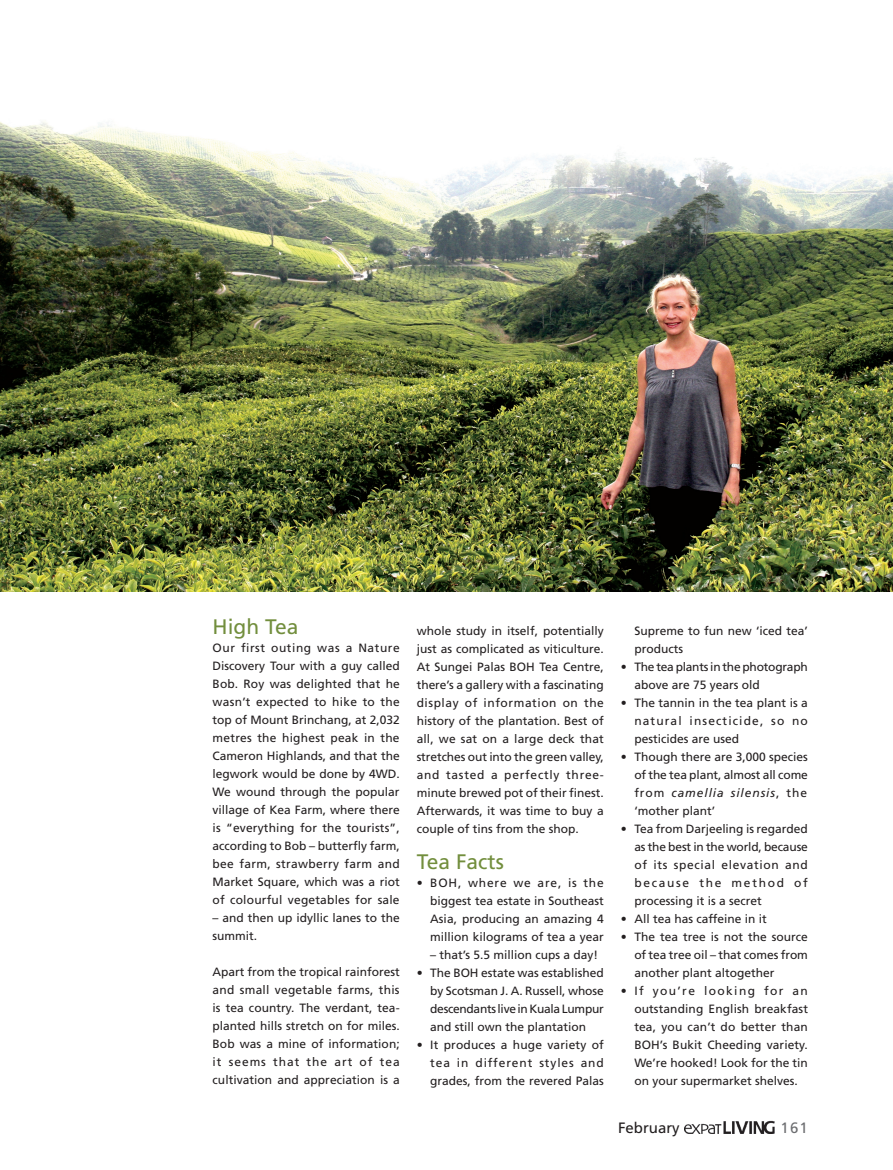
<style>
.page{position:relative;width:893px;height:1170px;background:#fff}
.page>*{position:absolute;margin:0;border:0;box-sizing:border-box;transform-origin:0 0}
.t1{font:21px "Frutiger";color:#728e3d}
.t2{font:15px "Frutiger";color:#231f20}
.t3{font:15px "Frutiger";color:#6c6d70}
.t4{font:12px/18px "Frutiger";color:#231f20;text-align:justify}
.t5{font:12px/18px "Frutiger";letter-spacing:-.02em;color:#231f20}
.s1{font-style:italic}
</style>
<div class="page">
<img style="left:685px;top:1120px;width:89px;height:13px">
<img style="left:0;top:122px;width:893px;height:469px">
<h1 class="t1" style="left:213px;top:614px;width:87px">High Tea</h1>
<p class="t4" style="left:213px;top:638px;width:189px">Our first outing was a Nature Discovery Tour with a guy called Bob. Roy was delighted that he wasn’t expected to hike to the top of Mount Brinchang, at 2,032 metres the highest peak in the Cameron Highlands, and that the legwork would be done by 4WD.<br>We wound through the popular village of Kea Farm, where there is “everything for the tourists”, according to Bob – butterfly farm, bee farm, strawberry farm and Market Square, which was a riot of colourful vegetables for sale</p>
<p class="t4" style="left:213px;top:908px;width:189px">– and then up idyllic lanes to the summit.</p>
<p class="t4" style="left:213px;top:962px;width:189px">Apart from the tropical rainforest and small vegetable farms, this is tea country. The verdant, tea&shy;planted hills stretch on for miles.<br>Bob was a mine of information; it seems that the art of tea cultivation and appreciation is a</p>
<p class="t4" style="left:417px;top:621px;width:189px">whole study in itself, potentially just as complicated as viticulture.<br>At Sungei Palas BOH Tea Centre, there’s a gallery with a fascinating display of information on the history of the plantation. Best of all, we sat on a large deck that stretches out into the green valley, and tasted a perfectly three&shy;minute brewed pot of their finest.<br>Afterwards, it was time to buy a couple of tins from the shop.</p>
<h1 class="t1" style="left:417px;top:849px;width:89px">Tea Facts</h1>
<p class="t4" style="left:417px;top:873px;width:189px;text-align:right">• BOH, where we are, is the biggest tea estate in Southeast<br>Asia, producing an amazing 4 million kilograms of tea a year</p>
<p class="t4" style="left:430px;top:945px;width:170px">– that’s 5.5 million cups a day!</p>
<p class="t4" style="left:430px;top:963px;width:175px;text-indent:-14px">• The BOH estate was established by Scotsman J. A. Russell, whose descendants live in Kuala Lumpur and still own the plantation</p>
<p class="t4" style="left:430px;top:1035px;width:175px;text-indent:-13px">• It produces a huge variety of tea in different styles and grades, from the revered Palas</p>
<p class="t4" style="left:634px;top:621px;width:175px">Supreme to fun new ‘iced tea’ products</p>
<p class="t5" style="left:634px;top:657px;width:175px;text-indent:-14px">• The tea plants in the photograph above are 75 years old</p>
<p class="t4" style="left:634px;top:693px;width:175px;text-indent:-14px">• The tannin in the tea plant is a natural insecticide, so no pesticides are used</p>
<p class="t4" style="left:634px;top:747px;width:175px;text-indent:-14px">• Though there are 3,000 species of the tea plant, almost all come from <span class="s1">camellia silensis</span>, the ‘mother plant’</p>
<p class="t4" style="left:634px;top:819px;width:175px;text-indent:-13px">• Tea from Darjeeling is regarded as the best in the world, because of its special elevation and because the method of processing it is a secret</p>
<p class="t4" style="left:621px;top:909px;width:148px">• All tea has caffeine in it</p>
<p class="t4" style="left:634px;top:927px;width:175px;text-indent:-14px">• The tea tree is not the source of tea tree oil – that comes from another plant altogether</p>
<p class="t4" style="left:634px;top:981px;width:175px;text-indent:-14px">• If you’re looking for an outstanding English breakfast tea, you can’t do better than BOH’s Bukit Cheeding variety.<br>We’re hooked! Look for the tin on your supermarket shelves.</p>
<p class="t2" style="left:618px;top:1118px;width:63px">February</p>
<p class="t3" style="left:780px;top:1118px;width:29px">161</p>
</div>
